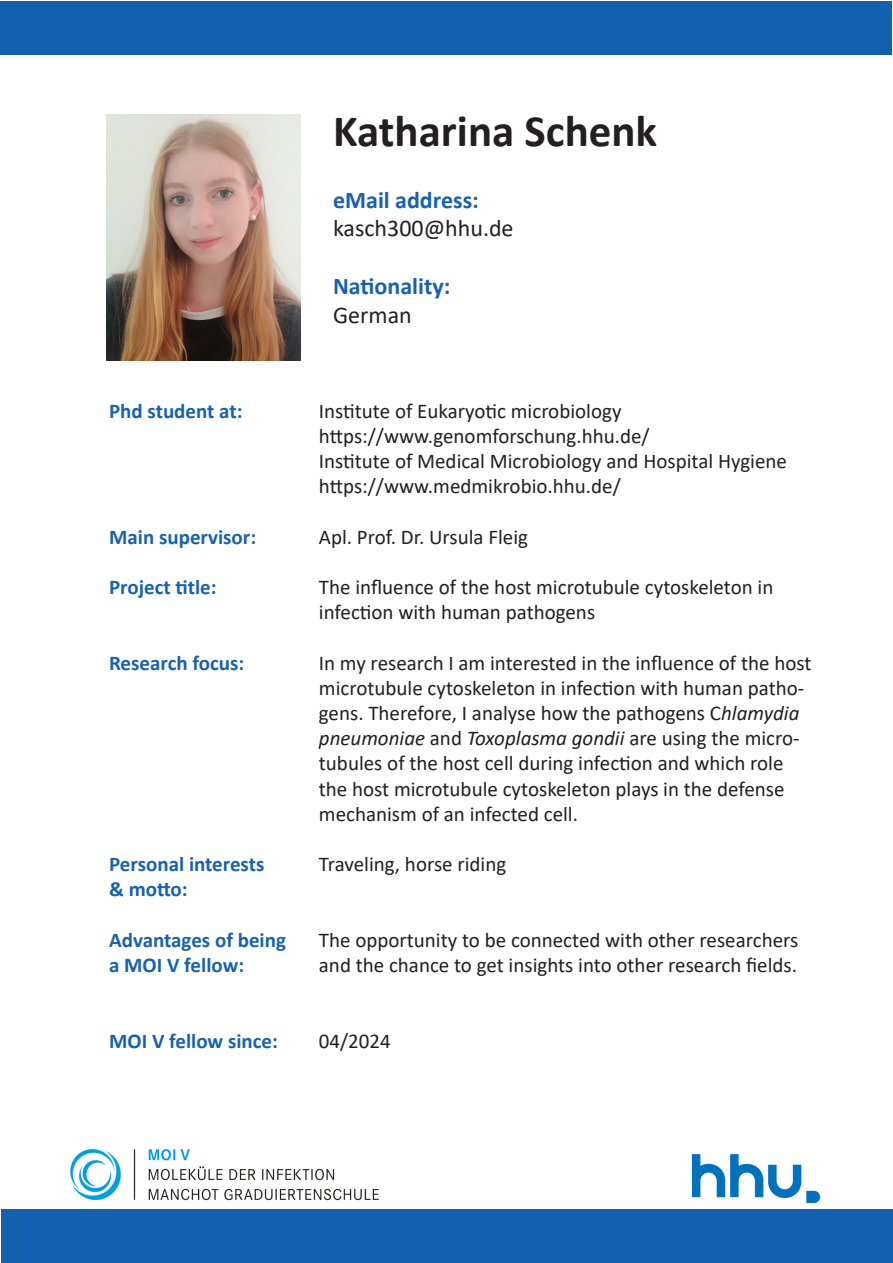
<style>
.page{position:relative;width:893px;height:1263px;background:#fff}
.page>*{position:absolute;margin:0;border:0;box-sizing:border-box;transform-origin:0 0}
.t1{font:700 45px "Calibri";color:#231f20}
.t2{font:700 24px "Calibri";color:#1861ae}
.t3{font:24px "Calibri";color:#231f20}
.t4{font:21px/25.2px "Calibri";color:#231f20}
.t5{font:700 21px "Calibri";color:#1861ae}
.s1{font-style:italic}
</style>
<div class="page">
<div style="left:1px;top:1px;width:891px;height:54px;background:#1360ae"></div>
<img style="left:106px;top:115px;width:194px;height:246px">
<img style="left:691px;top:1153px;width:130px;height:51px">
<img style="left:70px;top:1149px;width:309px;height:52px">
<div style="left:2px;top:1209px;width:891px;height:54px;background:#1360ae"></div>
<p class="t5" style="left:109px;top:396px;width:135px">Phd student at:</p>
<p class="t5" style="left:109px;top:522px;width:149px">Main supervisor:</p>
<p class="t5" style="left:109px;top:572px;width:109px">Project title:</p>
<p class="t5" style="left:109px;top:648px;width:137px">Research focus:</p>
<p class="t5" style="left:109px;top:849px;width:157px">Personal interests</p>
<p class="t5" style="left:109px;top:875px;width:80px">&amp; motto:</p>
<p class="t5" style="left:109px;top:925px;width:178px">Advantages of being</p>
<p class="t5" style="left:109px;top:950px;width:137px">a MOI V fellow:</p>
<p class="t5" style="left:109px;top:1026px;width:170px">MOI V fellow since:</p>
<p class="t1" style="left:333px;top:100px;width:326px">Katharina Schenk</p>
<p class="t2" style="left:333px;top:183px;width:147px">eMail address:</p>
<p class="t3" style="left:333px;top:212px;width:182px">kasch300@hhu.de</p>
<p class="t2" style="left:333px;top:269px;width:119px">Nationality:</p>
<p class="t3" style="left:333px;top:298px;width:80px">German</p>
<p class="t4" style="left:319px;top:397px;width:304px">Institute of Eukaryotic microbiology</p>
<p class="t4" style="left:319px;top:423px;width:332px">https://www.genomforschung.hhu.de/</p>
<p class="t4" style="left:319px;top:448px;width:470px">Institute of Medical Microbiology and Hospital Hygiene https://www.medmikrobio.hhu.de/</p>
<p class="t4" style="left:319px;top:523px;width:211px">Apl. Prof. Dr. Ursula Fleig</p>
<p class="t4" style="left:319px;top:574px;width:456px">The influence of the host microtubule cytoskeleton in infection with human pathogens</p>
<p class="t4" style="left:319px;top:649px;width:494px">In my research I am interested in the influence of the host microtubule cytoskeleton in infection with human patho&shy;gens. Therefore, I analyse how the pathogens C<span class="s1">hlamydia pneumoniae</span> and <span class="s1">Toxoplasma gondii</span> are using the micro&shy;tubules of the host cell during infection and which role the host microtubule cytoskeleton plays in the defense mechanism of an infected cell.</p>
<p class="t4" style="left:319px;top:851px;width:189px">Traveling, horse riding</p>
<p class="t4" style="left:319px;top:927px;width:481px">The opportunity to be connected with other researchers and the chance to get insights into other research fields.</p>
<p class="t4" style="left:319px;top:1027px;width:73px">04/2024</p>
</div>
